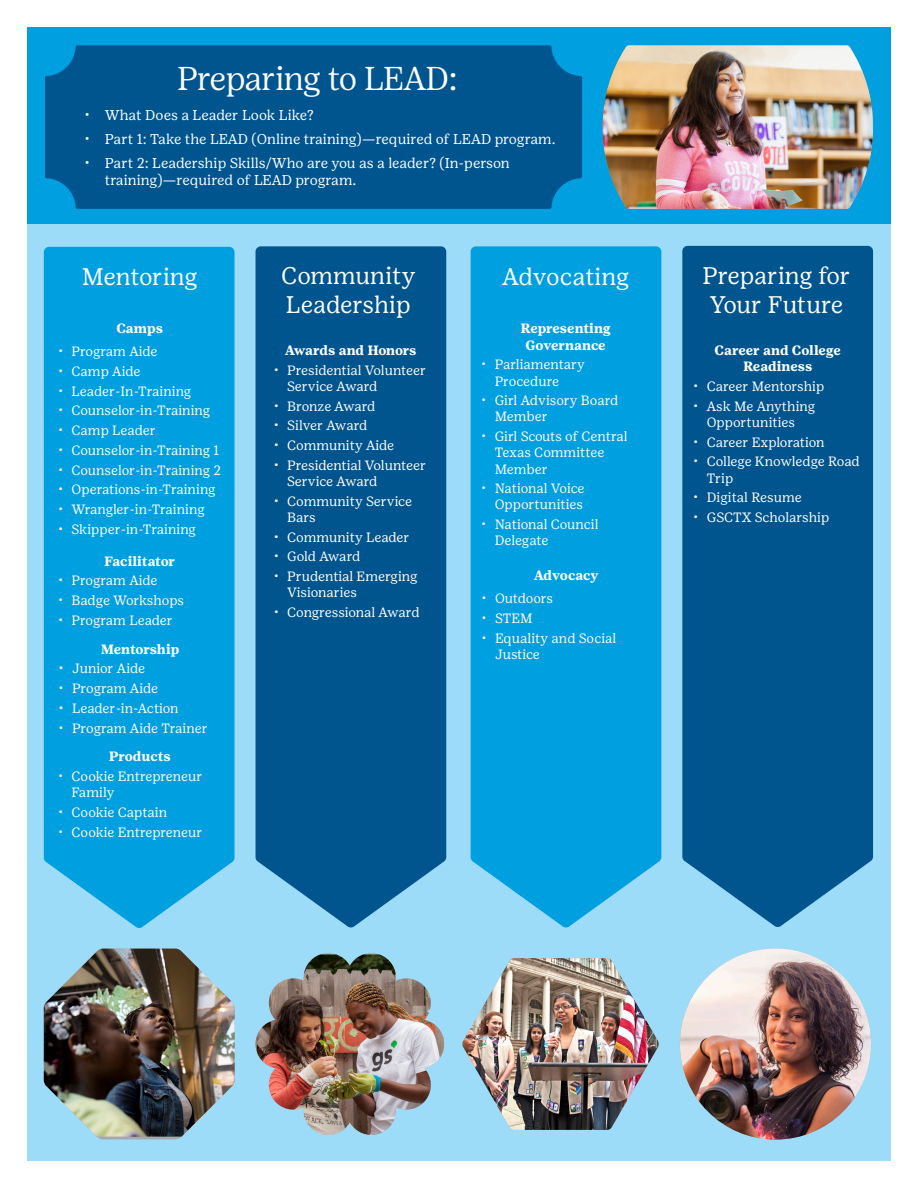
<style>
.page{position:relative;width:918px;height:1188px;background:#fff}
.page>*{position:absolute;margin:0;border:0;box-sizing:border-box;transform-origin:0 0}
.t1{font:300 33px "Girl Scout Display";letter-spacing:-.005em;color:#fff}
.t2{font:24px/28.8px "Girl Scout Text";color:#fff}
.t3{font:24px "Girl Scout Text";letter-spacing:-.02em;color:#fff}
.t4{font:14.25px/17.1px "Girl Scout Text";color:#fff}
.t5{font:13.5px/16.2px "Girl Scout Text";color:#fff}
.t6{font:13.5px/16.2px "Girl Scout Text";letter-spacing:-.02em;color:#fff}
.t7{font:700 13.5px/16.2px "Girl Scout Text";letter-spacing:-.01em;color:#fff;text-align:center}
</style>
<div class="page">
<div style="left:27px;top:27px;width:864px;height:1134px;background:#9ddcf9"></div>
<div style="left:44px;top:247px;width:191px;height:681px;background:#009fdf"></div>
<div style="left:256px;top:246px;width:190px;height:682px;background:#00558f"></div>
<div style="left:471px;top:246px;width:190px;height:682px;background:#009fdf"></div>
<div style="left:682px;top:246px;width:191px;height:681px;background:#00558f"></div>
<div style="left:27px;top:27px;width:864px;height:197px;background:#009fdf"></div>
<div style="left:45px;top:45px;width:537px;height:164px;background:#00558f"></div>
<img style="left:603px;top:45px;width:270px;height:164px">
<img style="left:680px;top:948px;width:191px;height:192px;border-radius:96px">
<img style="left:256px;top:954px;width:188px;height:181px">
<img style="left:44px;top:949px;width:191px;height:188px">
<img style="left:462px;top:958px;width:197px;height:172px">
<p class="t1" style="left:178px;top:59px;width:281px">Preparing to LEAD:</p>
<p class="t4" style="left:85px;top:107px;width:231px">• What Does a Leader Look Like?</p>
<p class="t4" style="left:85px;top:131px;width:473px">• Part 1: Take the LEAD (Online training)—required of LEAD program.</p>
<p class="t4" style="left:105px;top:154px;width:407px;text-indent:-20px">• Part 2: Leadership Skills/Who are you as a leader? (In-person training)—required of LEAD program.</p>
<p class="t3" style="left:82px;top:263px;width:118px">Mentoring</p>
<p class="t7" style="left:116px;top:321px;width:48px">Camps</p>
<p class="t5" style="left:58px;top:344px;width:101px">• Program Aide</p>
<p class="t5" style="left:58px;top:363px;width:84px">• Camp Aide</p>
<p class="t5" style="left:58px;top:383px;width:135px">• Leader-In-Training</p>
<p class="t5" style="left:58px;top:403px;width:154px">• Counselor-in-Training</p>
<p class="t5" style="left:58px;top:422px;width:99px">• Camp Leader</p>
<p class="t5" style="left:58px;top:442px;width:163px">• Counselor-in-Training 1</p>
<p class="t5" style="left:58px;top:462px;width:165px">• Counselor-in-Training 2</p>
<p class="t5" style="left:58px;top:482px;width:159px">• Operations-in-Training</p>
<p class="t5" style="left:58px;top:501px;width:148px">• Wrangler-in-Training</p>
<p class="t5" style="left:58px;top:521px;width:140px">• Skipper-in-Training</p>
<p class="t7" style="left:104px;top:553px;width:72px">Facilitator</p>
<p class="t5" style="left:58px;top:573px;width:101px">• Program Aide</p>
<p class="t5" style="left:58px;top:592px;width:128px">• Badge Workshops</p>
<p class="t5" style="left:58px;top:612px;width:116px">• Program Leader</p>
<p class="t7" style="left:101px;top:641px;width:80px">Mentorship</p>
<p class="t5" style="left:59px;top:661px;width:88px">• Junior Aide</p>
<p class="t5" style="left:59px;top:680px;width:101px">• Program Aide</p>
<p class="t5" style="left:59px;top:700px;width:122px">• Leader-in-Action</p>
<p class="t5" style="left:59px;top:720px;width:151px">• Program Aide Trainer</p>
<p class="t7" style="left:109px;top:749px;width:64px">Products</p>
<p class="t5" style="left:72px;top:768px;width:133px;text-indent:-14px">• Cookie Entrepreneur<br>Family</p>
<p class="t5" style="left:58px;top:804px;width:111px">• Cookie Captain</p>
<p class="t5" style="left:58px;top:824px;width:146px">• Cookie Entrepreneur</p>
<p class="t2" style="left:281px;top:262px;width:136px">Community<br>Leadership</p>
<p class="t7" style="left:285px;top:342px;width:133px">Awards and Honors</p>
<p class="t6" style="left:287px;top:362px;width:140px;text-indent:-14px">• Presidential Volunteer<br>Service Award</p>
<p class="t6" style="left:274px;top:398px;width:103px">• Bronze Award</p>
<p class="t5" style="left:274px;top:418px;width:95px">• Silver Award</p>
<p class="t5" style="left:274px;top:437px;width:122px">• Community Aide</p>
<p class="t6" style="left:287px;top:457px;width:140px;text-indent:-14px">• Presidential Volunteer<br>Service Award</p>
<p class="t5" style="left:287px;top:493px;width:126px;text-indent:-14px">• Community Service<br>Bars</p>
<p class="t5" style="left:274px;top:529px;width:137px">• Community Leader</p>
<p class="t6" style="left:274px;top:549px;width:88px">• Gold Award</p>
<p class="t5" style="left:287px;top:568px;width:132px;text-indent:-14px">• Prudential Emerging<br>Visionaries</p>
<p class="t5" style="left:274px;top:604px;width:147px">• Congressional Award</p>
<p class="t2" style="left:502px;top:262px;width:129px">Advocating</p>
<p class="t7" style="left:521px;top:321px;width:92px">Representing<br>Governance</p>
<p class="t5" style="left:495px;top:357px;width:92px;text-indent:-14px">• Parliamentary<br>Procedure</p>
<p class="t5" style="left:495px;top:392px;width:125px;text-indent:-14px">• Girl Advisory Board<br>Member</p>
<p class="t5" style="left:495px;top:428px;width:134px;text-indent:-14px">• Girl Scouts of Central<br>Texas Committee<br>Member</p>
<p class="t5" style="left:481px;top:481px;width:105px;text-align:right">• National Voice<br>Opportunities</p>
<p class="t5" style="left:495px;top:516px;width:105px;text-indent:-14px">• National Council<br>Delegate</p>
<p class="t7" style="left:534px;top:568px;width:66px">Advocacy</p>
<p class="t6" style="left:482px;top:591px;width:73px">• Outdoors</p>
<p class="t5" style="left:482px;top:610px;width:53px">• STEM</p>
<p class="t5" style="left:495px;top:630px;width:123px;text-indent:-14px">• Equality and Social<br>Justice</p>
<p class="t2" style="left:702px;top:262px;width:150px;text-align:center">Preparing for<br>Your Future</p>
<p class="t7" style="left:714px;top:342px;width:128px">Career and College<br>Readiness</p>
<p class="t5" style="left:693px;top:378px;width:133px">• Career Mentorship</p>
<p class="t5" style="left:693px;top:398px;width:124px;text-align:center">• Ask Me Anything<br>Opportunities</p>
<p class="t6" style="left:693px;top:434px;width:133px">• Career Exploration</p>
<p class="t5" style="left:707px;top:454px;width:155px;text-indent:-14px">• College Knowledge Road<br>Trip</p>
<p class="t5" style="left:693px;top:490px;width:110px">• Digital Resume</p>
<p class="t5" style="left:693px;top:509px;width:138px">• GSCTX Scholarship</p>
</div>
